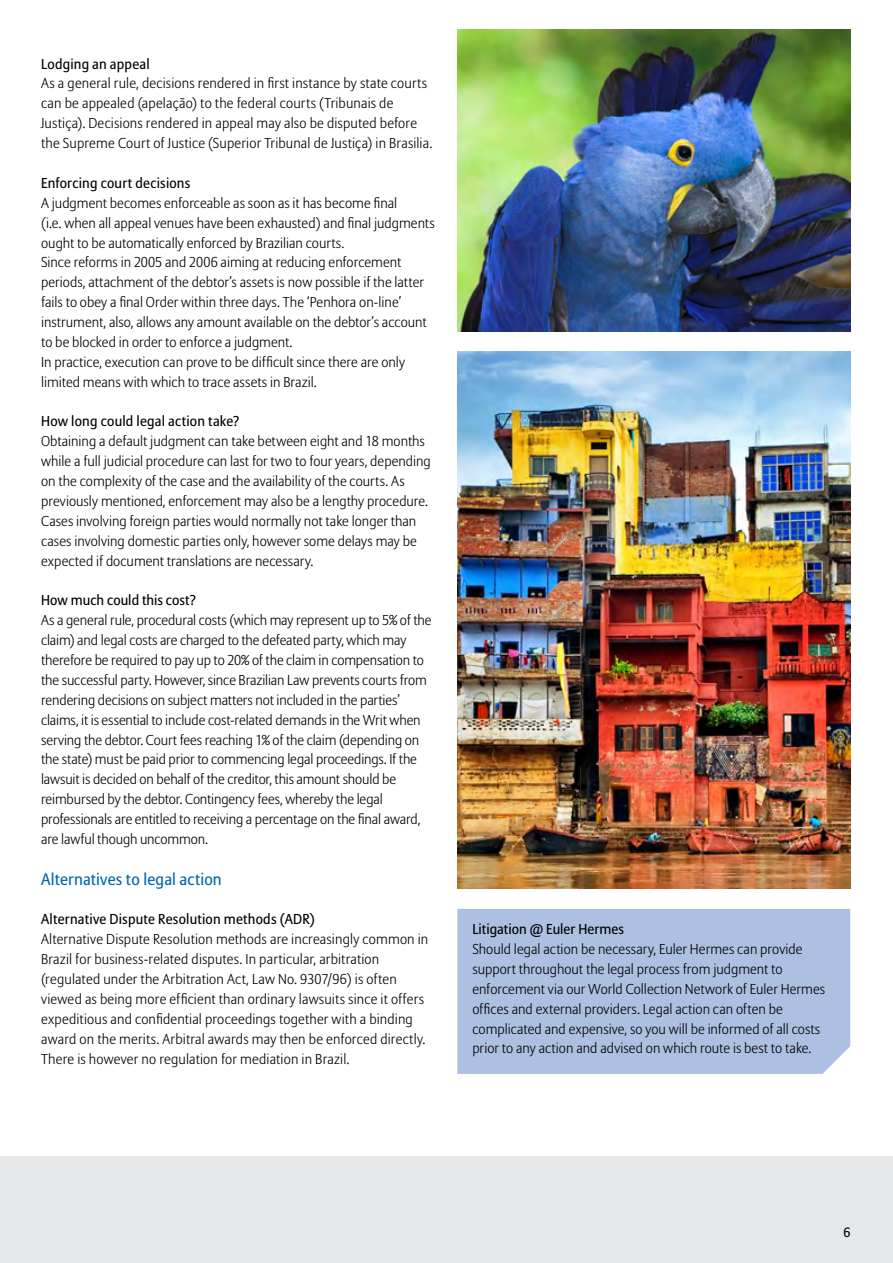
<style>
.page{position:relative;width:893px;height:1263px;background:#fff}
.page>*{position:absolute;margin:0;border:0;box-sizing:border-box;transform-origin:0 0}
.t1{font:16.5px "Allianz Sans";letter-spacing:.01em;color:#0067b1}
.t2{font:300 14.25px/20px "Allianz Sans";letter-spacing:.005em;color:#000}
.t3{font:14.25px "Allianz Sans";letter-spacing:.01em;color:#000}
.t4{font:13.5px "Allianz Sans";color:#000}
</style>
<div class="page">
<div style="left:0;top:1156px;width:893px;height:107px;background:#e6e7e8"></div>
<div style="left:457px;top:909px;width:393px;height:165px;background:#adc0e2"></div>
<img style="left:457px;top:352px;width:393px;height:536px">
<img style="left:457px;top:30px;width:393px;height:301px">
<p class="t3" style="left:41px;top:55px;width:110px">Lodging an appeal</p>
<p class="t2" style="left:41px;top:74px;width:393px">As a general rule, decisions rendered in first instance by state courts can be appealed (apelação) to the federal courts (Tribunais de Justiça). Decisions rendered in appeal may also be disputed before the Supreme Court of Justice (Superior Tribunal de Justiça) in Brasilia.</p>
<p class="t3" style="left:41px;top:174px;width:151px">Enforcing court decisions</p>
<p class="t2" style="left:41px;top:193px;width:395px">A judgment becomes enforceable as soon as it has become final<br>(i.e. when all appeal venues have been exhausted) and final judgments ought to be automatically enforced by Brazilian courts.<br>Since reforms in 2005 and 2006 aiming at reducing enforcement periods, attachment of the debtor’s assets is now possible if the latter fails to obey a final Order within three days. The ‘Penhora on-line’ instrument, also, allows any amount available on the debtor’s account to be blocked in order to enforce a judgment.<br>In practice, execution can prove to be difficult since there are only limited means with which to trace assets in Brazil.</p>
<p class="t3" style="left:41px;top:413px;width:200px">How long could legal action take?</p>
<p class="t2" style="left:41px;top:432px;width:391px">Obtaining a default judgment can take between eight and 18 months while a full judicial procedure can last for two to four years, depending on the complexity of the case and the availability of the courts. As previously mentioned, enforcement may also be a lengthy procedure.<br>Cases involving foreign parties would normally not take longer than cases involving domestic parties only, however some delays may be expected if document translations are necessary.</p>
<p class="t3" style="left:41px;top:592px;width:156px">How much could this cost?</p>
<p class="t2" style="left:41px;top:611px;width:392px">As a general rule, procedural costs (which may represent up to 5% of the claim) and legal costs are charged to the defeated party, which may therefore be required to pay up to 20% of the claim in compensation to the successful party. However, since Brazilian Law prevents courts from rendering decisions on subject matters not included in the parties’ claims, it is essential to include cost-related demands in the Writ when serving the debtor. Court fees reaching 1% of the claim (depending on the state) must be paid prior to commencing legal proceedings. If the lawsuit is decided on behalf of the creditor, this amount should be reimbursed by the debtor. Contingency fees, whereby the legal professionals are entitled to receiving a percentage on the final award, are lawful though uncommon.</p>
<p class="t1" style="left:41px;top:869px;width:182px">Alternatives to legal action</p>
<p class="t3" style="left:41px;top:911px;width:275px">Alternative Dispute Resolution methods (ADR)</p>
<p class="t2" style="left:41px;top:930px;width:389px">Alternative Dispute Resolution methods are increasingly common in Brazil for business-related disputes. In particular, arbitration (regulated under the Arbitration Act, Law No. 9307/96) is often viewed as being more efficient than ordinary lawsuits since it offers expeditious and confidential proceedings together with a binding award on the merits. Arbitral awards may then be enforced directly.<br>There is however no regulation for mediation in Brazil.</p>
<p class="t3" style="left:472px;top:921px;width:153px">Litigation @ Euler Hermes</p>
<p class="t2" style="left:472px;top:940px;width:354px">Should legal action be necessary, Euler Hermes can provide support throughout the legal process from judgment to enforcement via our World Collection Network of Euler Hermes offices and external providers. Legal action can often be complicated and expensive, so you will be informed of all costs prior to any action and advised on which route is best to take.</p>
<p class="t4" style="left:843px;top:1224px;width:9px">6</p>
</div>
